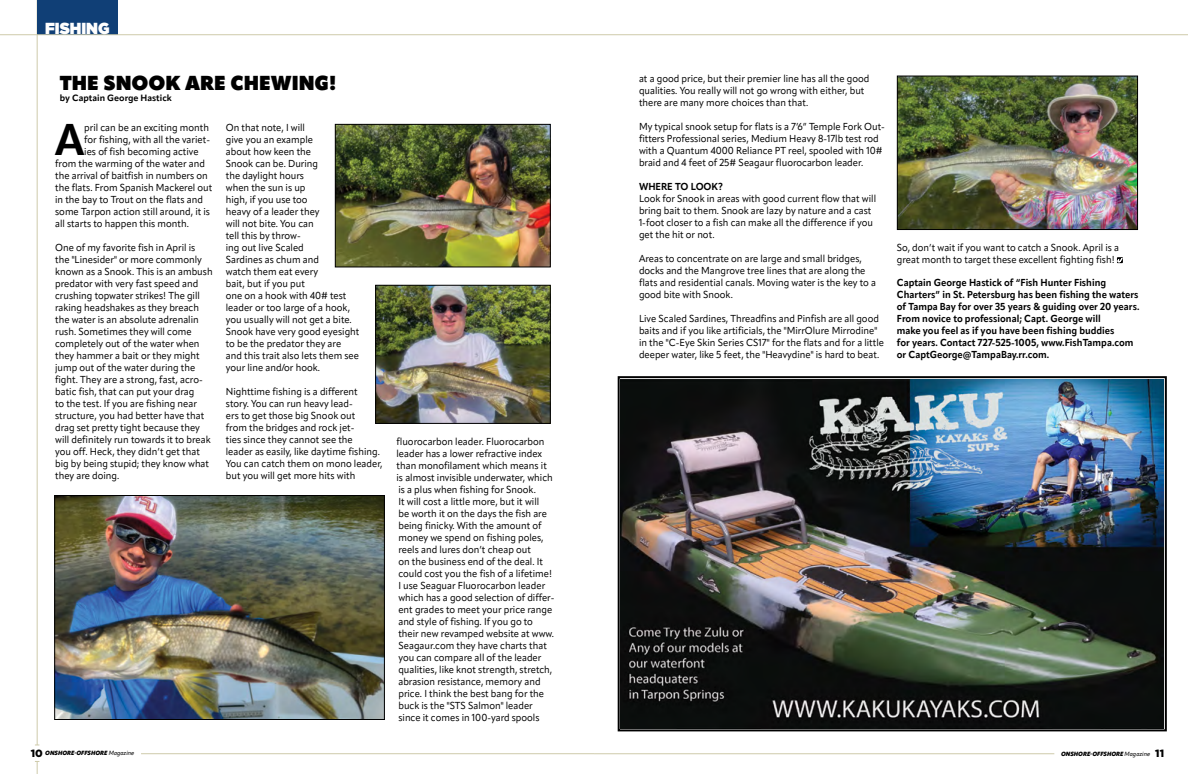
<style>
.page{position:relative;width:1188px;height:774px;background:#fff}
.page>*{position:absolute;margin:0;border:0;box-sizing:border-box;transform-origin:0 0}
.t1{font:700 43.9px "Apparat";color:#000;scale:.95 1}
.t2{font:800 20px "Apparat";color:#000}
.t3{font:900 16px "Gotham";color:#fff;scale:.95 1}
.t4{font:10px/12px "Apparat";color:#000;scale:.95 1}
.t5{font:700 10px/12px "Apparat";color:#000;scale:.95 1}
.t6{font:700 9px "Apparat";color:#000}
.t7{font:italic 900 6px "Apparat";color:#000;scale:.95 1}
.s1{font-family:"Gotham";font-style:normal;font-size:10.5px}
.s2{font-weight:500}
</style>
<div class="page">
<hr style="left:37px;top:0;width:1px;height:745px;background:#cecaaa">
<svg style="left:1117px;top:257px;width:6px;height:6px"></svg>
<div style="left:38px;top:0;width:80px;height:35px;background:#103f76"></div>
<hr style="left:0;top:34px;width:1188px;height:1px;background:#cecaaa">
<img style="left:337px;top:126px;width:212px;height:139px">
<div style="left:335px;top:124px;width:216px;height:143px;border:1px solid #000"></div>
<img style="left:377px;top:287px;width:172px;height:135px">
<div style="left:375px;top:285px;width:176px;height:139px;border:1px solid #000"></div>
<img style="left:56px;top:497px;width:327px;height:221px">
<div style="left:54px;top:495px;width:331px;height:225px;border:1px solid #000"></div>
<img style="left:899px;top:78px;width:237px;height:150px">
<div style="left:897px;top:76px;width:241px;height:154px;border:1px solid #000"></div>
<img style="left:621px;top:379px;width:543px;height:349px">
<div style="left:618px;top:376px;width:549px;height:355px;border:2px solid #000"></div>
<hr style="left:594px;top:753px;width:460px;height:1px;background:#cecaaa">
<hr style="left:141px;top:753px;width:453px;height:1px;background:#cecaaa">
<svg style="left:35px;top:761px;width:4px;height:13px"></svg>
<h3 class="t3" style="left:45px;top:17px;width:69px">FISHING</h3>
<h2 class="t2" style="left:60px;top:70px;width:278px">THE SNOOK ARE CHEWING!</h2>
<p class="t6" style="left:60px;top:92px;width:113px">by Captain George Hastick</p>
<h1 class="t1" style="left:55px;top:113px;width:32px">A</h1>
<p class="t4" style="left:84px;top:122px;width:133px">pril can be an exciting month</p>
<p class="t4" style="left:226px;top:122px;width:142px">On that note, I will<br>give you an example<br>about how keen the<br>Snook can be. During<br>the daylight hours<br>when the sun is up<br>high, if you use too<br>heavy of a leader they<br>will not bite. You can<br>tell this by throw-<br>ing out live Scaled<br>Sardines as chum and<br>watch them eat every<br>bait, but if you put<br>one on a hook with 40# test leader or too large of a hook, you usually will not get a bite.<br>Snook have very good eyesight to be the predator they are and this trait also lets them see your line and/or hook.</p>
<p class="t4" style="left:226px;top:386px;width:166px">Nighttime fishing is a different story. You can run heavy lead-<br>ers to get those big Snook out<br>from the bridges and rock jet-<br>ties since they cannot see the<br>leader as easily, like daytime fishing.<br>You can catch them on mono leader, but you will get more hits with</p>
<p class="t4" style="left:84px;top:134px;width:134px">for fishing, with all the variet-</p>
<p class="t4" style="left:84px;top:146px;width:122px">ies of fish becoming active</p>
<p class="t4" style="left:55px;top:158px;width:159px">from the warming of the water and</p>
<p class="t4" style="left:55px;top:170px;width:162px">the arrival of baitfish in numbers on</p>
<p class="t4" style="left:55px;top:182px;width:167px">the flats. From Spanish Mackerel out</p>
<p class="t4" style="left:55px;top:194px;width:157px">in the bay to Trout on the flats and</p>
<p class="t4" style="left:55px;top:206px;width:165px">some Tarpon action still around, it is</p>
<p class="t4" style="left:55px;top:218px;width:142px">all starts to happen this month.</p>
<p class="t4" style="left:55px;top:242px;width:167px">One of my favorite fish in April is<br>the "Linesider" or more commonly known as a Snook. This is an ambush predator with very fast speed and crushing topwater strikes! The gill raking headshakes as they breach the water is an absolute adrenalin rush. Sometimes they will come completely out of the water when they hammer a bait or they might jump out of the water during the fight. They are a strong, fast, acro&shy;batic fish, that can put your drag<br>to the test. If you are fishing near structure, you had better have that drag set pretty tight because they will definitely run towards it to break you off. Heck, they didn’t get that big by being stupid; they know what they are doing.</p>
<p class="t4" style="left:397px;top:436px;width:168px">fluorocarbon leader. Fluorocarbon leader has a lower refractive index than monofilament which means it is almost invisible underwater, which is a plus when fishing for Snook.<br>It will cost a little more, but it will<br>be worth it on the days the fish are being finicky. With the amount of money we spend on fishing poles, reels and lures don’t cheap out<br>on the business end of the deal. It could cost you the fish of a lifetime!<br>I use Seaguar Fluorocarbon leader which has a good selection of differ&shy;ent grades to meet your price range and style of fishing. If you go to<br>their new revamped website at www.<br>Seagaur.com they have charts that you can compare all of the leader qualities, like knot strength, stretch, abrasion resistance, memory and price. I think the best bang for the buck is the "STS Salmon" leader since it comes in 100-yard spools</p>
<p class="t4" style="left:639px;top:73px;width:244px">at a good price, but their premier line has all the good qualities. You really will not go wrong with either, but there are many more choices than that.</p>
<p class="t4" style="left:639px;top:121px;width:260px">My typical snook setup for flats is a 7’6” Temple Fork Out&shy;fitters Professional series, Medium Heavy 8-17lb test rod with a Quantum 4000 Reliance PT reel, spooled with 10# braid and 4 feet of 25# Seagaur fluorocarbon leader.</p>
<p class="t5" style="left:639px;top:181px;width:90px">WHERE TO LOOK?</p>
<p class="t4" style="left:639px;top:193px;width:251px">Look for Snook in areas with good current flow that will bring bait to them. Snook are lazy by nature and a cast 1-foot closer to a fish can make all the difference if you get the hit or not.</p>
<p class="t4" style="left:639px;top:253px;width:251px">Areas to concentrate on are large and small bridges, docks and the Mangrove tree lines that are along the flats and residential canals. Moving water is the key to a good bite with Snook.</p>
<p class="t4" style="left:639px;top:313px;width:259px">Live Scaled Sardines, Threadfins and Pinfish are all good baits and if you like artificials, the "MirrOlure Mirrodine" in the "C-Eye Skin Series CS17" for the flats and for a little deeper water, like 5 feet, the "Heavydine" is hard to beat.</p>
<p class="t4" style="left:897px;top:242px;width:236px">So, don’t wait if you want to catch a Snook. April is a great month to target these excellent fighting fish!</p>
<p class="t5" style="left:897px;top:277px;width:257px">Captain George Hastick of “Fish Hunter Fishing Charters” in St. Petersburg has been fishing the waters of Tampa Bay for over 35 years &amp; guiding over 20 years.<br>From novice to professional; Capt. George will<br>make you feel as if you have been fishing buddies<br>for years. Contact 727-525-1005, www.FishTampa.com or CaptGeorge@TampaBay.rr.com.</p>
<p class="t7" style="left:31px;top:750px;width:111px"><span class="s1">10</span> ONSHORE-OFFSHORE <span class="s2">Magazine</span></p>
<p class="t7" style="left:1061px;top:750px;width:110px">ONSHORE-OFFSHORE <span class="s2">Magazine</span> <span class="s1">11</span></p>
</div>
